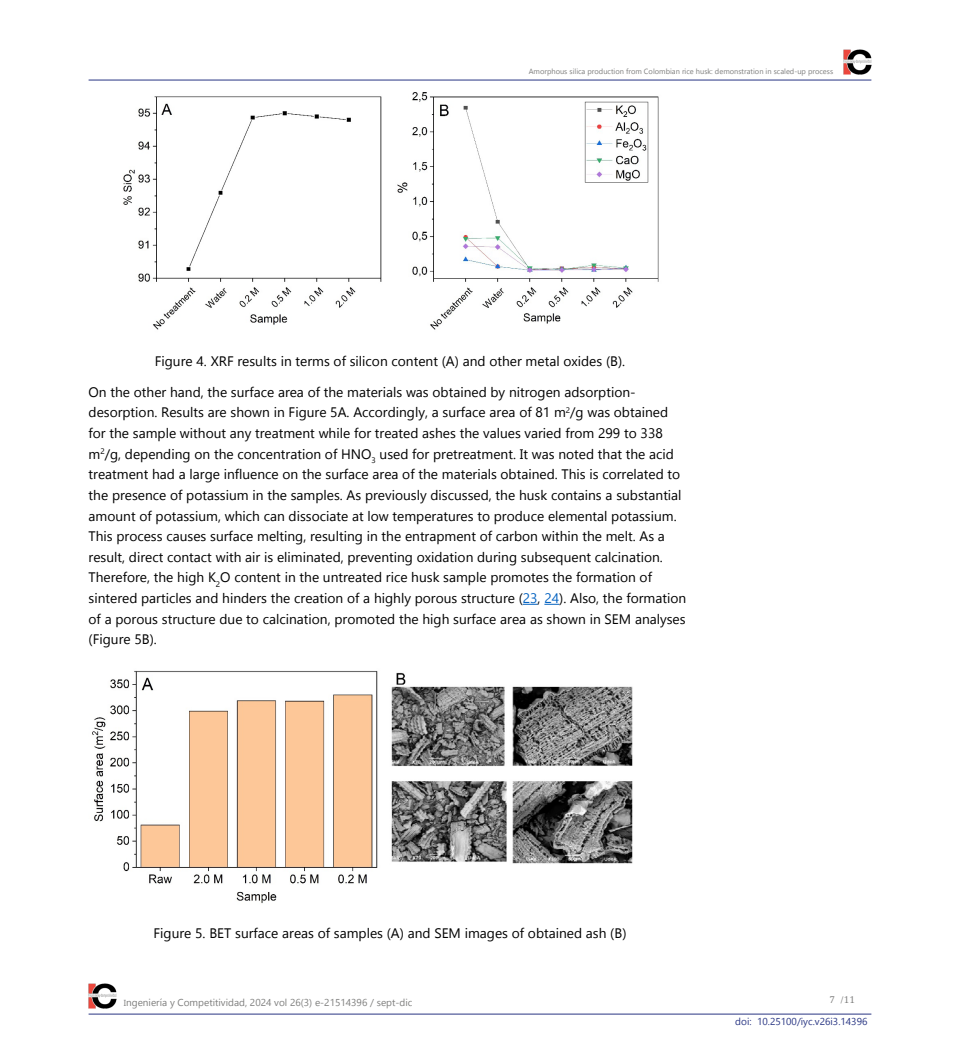
<style>
.page{position:relative;width:960px;height:1061px;background:#fff}
.page>*{position:absolute;margin:0;border:0;box-sizing:border-box;transform-origin:0 0}
.t1{font:13.75px/20.6px "Gadugi";color:#000}
.t2{font:10px "Gadugi";color:#7e7e7d}
.t3{font:10px "Gadugi";color:#283583}
.t4{font:10px "Cambria";color:#7e7e7d}
.t5{font:7.5px "Gadugi";color:#7e7e7d}
.s1{color:#0563c1}
.s2{font-size:8.75px}
.s3{font-family:"Minion Pro"}
</style>
<div class="page">
<hr style="left:89px;top:1014px;width:782px;height:1px;background:#283583">
<img style="left:89px;top:983px;width:28px;height:26px">
<hr style="left:89px;top:80px;width:782px;height:1px;background:#283583">
<img style="left:843px;top:49px;width:28px;height:26px">
<svg style="left:523px;top:604px;width:15px;height:1px"></svg>
<svg style="left:544px;top:604px;width:15px;height:1px"></svg>
<img style="left:123px;top:92px;width:536px;height:238px">
<img style="left:92px;top:670px;width:541px;height:234px">
<p class="t5" style="left:529px;top:67px;width:306px">Amorphous silica production from Colombian rice husk: demonstration in scaled-up process</p>
<p class="t1" style="left:155px;top:351px;width:472px">Figure 4. XRF results in terms of silicon content (A) and other metal oxides (B).</p>
<p class="t1" style="left:89px;top:382px;width:599px">On the other hand, the surface area of the materials was obtained by nitrogen adsorption&shy;desorption. Results are shown in Figure 5A. Accordingly, a surface area of 81 m<sup>2</sup>/g was obtained for the sample without any treatment while for treated ashes the values varied from 299 to 338 m<sup>2</sup>/g, depending on the concentration of HNO<sub>3</sub> used for pretreatment. It was noted that the acid treatment had a large influence on the surface area of the materials obtained. This is correlated to the presence of potassium in the samples. As previously discussed, the husk contains a substantial amount of potassium, which can dissociate at low temperatures to produce elemental potassium.<br>This process causes surface melting, resulting in the entrapment of carbon within the melt. As a result, direct contact with air is eliminated, preventing oxidation during subsequent calcination.<br>Therefore, the high K<sub>2</sub>O content in the untreated rice husk sample promotes the formation of sintered particles and hinders the creation of a highly porous structure (<span class="s1">23</span>, <span class="s1">24</span>). Also, the formation of a porous structure due to calcination, promoted the high surface area as shown in SEM analyses (Figure 5B).</p>
<p class="t1" style="left:154px;top:923px;width:474px">Figure 5. BET surface areas of samples (A) and SEM images of obtained ash (B)</p>
<p class="t2" style="left:124px;top:996px;width:290px"><span class="s2">I</span>ngeniería y Competitividad, 2024 vol 26(3) e-21514396 / sept-dic</p>
<p class="t4" style="left:829px;top:994px;width:27px">7 <span class="s3">/</span>11</p>
<p class="t3" style="left:735px;top:1016px;width:134px">doi: 10.25100/iyc.v26i3.14396</p>
</div>
